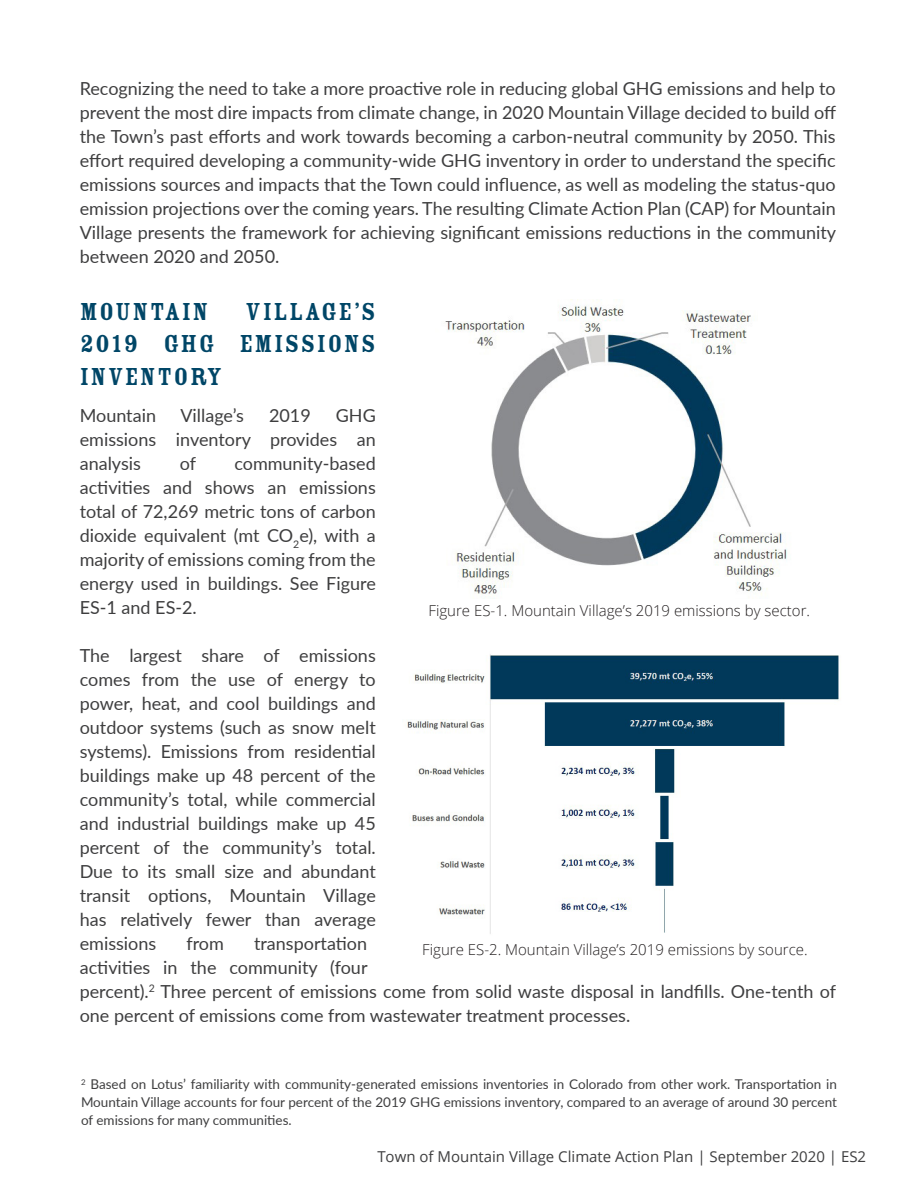
<style>
.page{position:relative;width:918px;height:1188px;background:#fff}
.page>*{position:absolute;margin:0;border:0;box-sizing:border-box;transform-origin:0 0}
.Heading_1{font:27px/32.4px "Rosewood Std Fill";letter-spacing:.05em;color:#004667;text-align:justify}
.Body{font:18px/24px "Lato";color:#3e3e3f;text-align:justify}
.t1{font:300 15px "Open Sans";color:#231f20}
.t2{font:15px "Open Sans";color:#3e3e3f}
.Body-2{font:13.5px/18px "Lato";color:#3e3e3f;text-align:justify}
</style>
<div class="page">
<img style="left:445px;top:299px;width:342px;height:300px">
<img style="left:407px;top:654px;width:432px;height:280px">
<p class="Body" style="left:80px;top:76px;width:758px">Recognizing the need to take a more proactive role in reducing global GHG emissions and help to prevent the most dire impacts from climate change, in 2020 Mountain Village decided to build off the Town’s past efforts and work towards becoming a carbon-neutral community by 2050. This effort required developing a community-wide GHG inventory in order to understand the specific emissions sources and impacts that the Town could influence, as well as modeling the status-quo emission projections over the coming years. The resulting Climate Action Plan (CAP) for Mountain Village presents the framework for achieving significant emissions reductions in the community between 2020 and 2050.</p>
<p class="Heading_1" style="left:80px;top:295px;width:130px">MOUNTAIN</p>
<p class="Heading_1" style="left:80px;top:295px;width:298px;text-indent:166px">VILLAGE’S 2019 GHG EMISSIONS INVENTORY</p>
<p class="Body" style="left:80px;top:403px;width:78px">Mountain</p>
<p class="Body" style="left:180px;top:403px;width:65px">Village’s</p>
<p class="Body" style="left:269px;top:403px;width:43px">2019</p>
<p class="Body" style="left:80px;top:403px;width:298px;text-indent:256px">GHG emissions inventory provides an analysis</p>
<p class="Body" style="left:80px;top:451px;width:298px;text-indent:155px">community-based activities and shows an emissions total of 72,269 metric tons of carbon dioxide equivalent (mt CO<sub>2</sub>e), with a majority of emissions coming from the energy used in buildings. See Figure ES-1 and ES-2.</p>
<p class="Body" style="left:80px;top:643px;width:298px">The largest share of emissions comes from the use of energy to power, heat, and cool buildings and outdoor systems (such as snow melt systems). Emissions from residential buildings make up 48 percent of the community’s total, while commercial and industrial buildings make up 45 percent of the community’s total.<br>Due to its small size and abundant transit options, Mountain Village has relatively fewer than average emissions</p>
<p class="Body" style="left:180px;top:451px;width:18px">of</p>
<p class="t1" style="left:429px;top:601px;width:383px">Figure ES-1. Mountain Village’s 2019 emissions by sector.</p>
<p class="Body" style="left:80px;top:931px;width:758px;text-align:left;text-indent:174px">transportation<br>activities in the community (four<br>percent).<sup>2</sup> Three percent of emissions come from solid waste disposal in landfills. One-tenth of one percent of emissions come from wastewater treatment processes.</p>
<p class="Body" style="left:186px;top:931px;width:39px">from</p>
<p class="t1" style="left:422px;top:940px;width:387px">Figure ES-2. Mountain Village’s 2019 emissions by source.</p>
<p class="Body-2" style="left:81px;top:1075px;width:757px"><sup>2</sup> Based on Lotus’ familiarity with community-generated emissions inventories in Colorado from other work. Transportation in Mountain Village accounts for four percent of the 2019 GHG emissions inventory, compared to an average of around 30 percent of emissions for many communities.</p>
<p class="t2" style="left:377px;top:1146px;width:490px">Town of Mountain Village Climate Action Plan | September 2020 | ES2</p>
</div>
